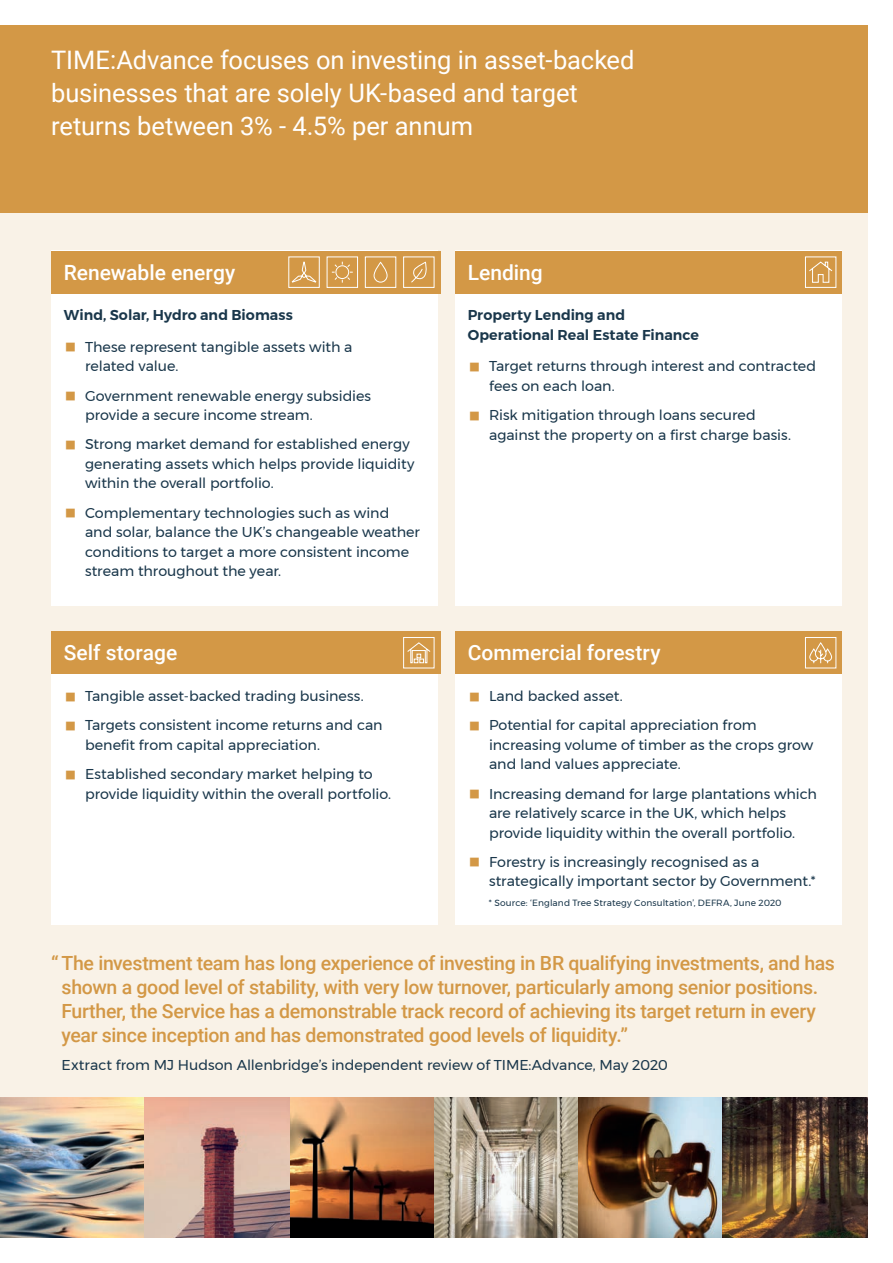
<style>
.page{position:relative;width:893px;height:1263px;background:#fff}
.page>*{position:absolute;margin:0;border:0;box-sizing:border-box;transform-origin:0 0}
.t1{font:25.5px/33px "Roboto";letter-spacing:-.005em;color:#fff}
.t2{font:500 21px "Roboto";color:#fff}
.Pullout{font:500 19.5px/24px "Roboto";letter-spacing:-.015em;color:#d39846}
.Body_Copy{font:14.25px/19.5px "Montserrat";color:#1a374b}
.Body_Copy-2{font:600 14.25px/19.5px "Montserrat";letter-spacing:.005em;color:#1a374b}
.Body_Copy-3{font:9px "Montserrat";letter-spacing:.01em;color:#1a374b}
.s1{font-size:22.5px;color:#d39846}
</style>
<div class="page">
<div style="left:0;top:213px;width:867px;height:1024px;background:#f9f2e7"></div>
<div style="left:0;top:26px;width:867px;height:187px;background:#d39846"></div>
<div style="left:51px;top:251px;width:387px;height:355px;background:#fff"></div>
<div style="left:455px;top:251px;width:387px;height:355px;background:#fff"></div>
<div style="left:51px;top:631px;width:387px;height:294px;background:#fff"></div>
<div style="left:455px;top:631px;width:387px;height:294px;background:#fff"></div>
<div style="left:51px;top:251px;width:389px;height:42px;background:#d39846"></div>
<div style="left:288px;top:257px;width:32px;height:31px;border:1px solid #fff"></div>
<svg style="left:291px;top:261px;width:26px;height:22px"></svg>
<div style="left:327px;top:257px;width:31px;height:31px;border:1px solid #fff"></div>
<svg style="left:331px;top:261px;width:22px;height:22px"></svg>
<div style="left:365px;top:257px;width:31px;height:31px;border:1px solid #fff"></div>
<div style="left:374px;top:262px;width:13px;height:20px;border:1px solid #fff;border-radius:7px"></div>
<div style="left:403px;top:257px;width:31px;height:31px;border:1px solid #fff"></div>
<svg style="left:411px;top:262px;width:16px;height:21px"></svg>
<div style="left:51px;top:631px;width:389px;height:43px;background:#d39846"></div>
<div style="left:403px;top:637px;width:31px;height:31px;border:1px solid #fff"></div>
<svg style="left:407px;top:642px;width:24px;height:21px"></svg>
<div style="left:455px;top:251px;width:387px;height:42px;background:#d39846"></div>
<div style="left:805px;top:257px;width:31px;height:31px;border:1px solid #fff"></div>
<svg style="left:809px;top:261px;width:24px;height:22px"></svg>
<div style="left:455px;top:631px;width:387px;height:43px;background:#d39846"></div>
<div style="left:805px;top:637px;width:31px;height:31px;border:1px solid #fff"></div>
<svg style="left:809px;top:643px;width:23px;height:21px"></svg>
<img style="left:0;top:1097px;width:723px;height:140px">
<img style="left:723px;top:1097px;width:144px;height:140px">
<img style="left:289px;top:1097px;width:145px;height:140px">
<h1 class="t1" style="left:51px;top:43px;width:585px">TIME:Advance focuses on investing in asset‑backed businesses that are solely UK‑based and target returns between 3% - 4.5% per annum</h1>
<h2 class="t2" style="left:64px;top:257px;width:173px">Renewable energy</h2>
<p class="Body_Copy-2" style="left:64px;top:306px;width:231px">Wind, Solar, Hydro and Biomass</p>
<p class="Body_Copy" style="left:85px;top:337px;width:269px;text-indent:-21px"><span class="s1">■</span> These represent tangible assets with a related value.</p>
<p class="Body_Copy" style="left:85px;top:386px;width:288px;text-indent:-21px"><span class="s1">■</span> Government renewable energy subsidies provide a secure income stream.</p>
<p class="Body_Copy" style="left:85px;top:434px;width:331px;text-indent:-21px"><span class="s1">■</span> Strong market demand for established energy generating assets which helps provide liquidity within the overall portfolio.</p>
<p class="Body_Copy" style="left:85px;top:503px;width:336px;text-indent:-21px"><span class="s1">■</span> Complementary technologies such as wind and solar, balance the UK’s changeable weather conditions to target a more consistent income stream throughout the year.</p>
<h2 class="t2" style="left:64px;top:638px;width:115px">Self storage</h2>
<p class="Body_Copy" style="left:64px;top:686px;width:301px"><span class="s1">■</span> Tangible asset-backed trading business.</p>
<p class="Body_Copy" style="left:85px;top:715px;width:299px;text-indent:-21px"><span class="s1">■</span> Targets consistent income returns and can benefit from capital appreciation.</p>
<p class="Body_Copy" style="left:85px;top:764px;width:308px;text-indent:-21px"><span class="s1">■</span> Established secondary market helping to provide liquidity within the overall portfolio.</p>
<h2 class="t2" style="left:468px;top:257px;width:77px">Lending</h2>
<p class="Body_Copy-2" style="left:468px;top:306px;width:233px">Property Lending and<br>Operational Real Estate Finance</p>
<p class="Body_Copy" style="left:489px;top:356px;width:329px;text-indent:-21px"><span class="s1">■</span> Target returns through interest and contracted fees on each loan.</p>
<p class="Body_Copy" style="left:489px;top:405px;width:303px;text-indent:-21px"><span class="s1">■</span> Risk mitigation through loans secured against the property on a first charge basis.</p>
<h2 class="t2" style="left:468px;top:638px;width:195px">Commercial forestry</h2>
<p class="Body_Copy" style="left:468px;top:686px;width:156px"><span class="s1">■</span> Land backed asset.</p>
<p class="Body_Copy" style="left:489px;top:715px;width:326px;text-indent:-21px"><span class="s1">■</span> Potential for capital appreciation from increasing volume of timber as the crops grow and land values appreciate.</p>
<p class="Body_Copy" style="left:489px;top:784px;width:330px;text-indent:-21px"><span class="s1">■</span> Increasing demand for large plantations which are relatively scarce in the UK, which helps provide liquidity within the overall portfolio.</p>
<p class="Body_Copy" style="left:489px;top:852px;width:328px;text-indent:-21px"><span class="s1">■</span> Forestry is increasingly recognised as a strategically important sector by Government.*</p>
<p class="Body_Copy-3" style="left:489px;top:896px;width:294px">* Source: ‘England Tree Strategy Consultation’, DEFRA, June 2020</p>
<p class="Pullout" style="left:62px;top:950px;width:775px;text-indent:-10px">“ The investment team has long experience of investing in BR qualifying investments, and has shown a good level of stability, with very low turnover, particularly among senior positions.<br>Further, the Service has a demonstrable track record of achieving its target return in every year since inception and has demonstrated good levels of liquidity.”</p>
<p class="Body_Copy" style="left:62px;top:1054px;width:608px">Extract from MJ Hudson Allenbridge’s independent review of TIME:Advance, May 2020</p>
</div>
